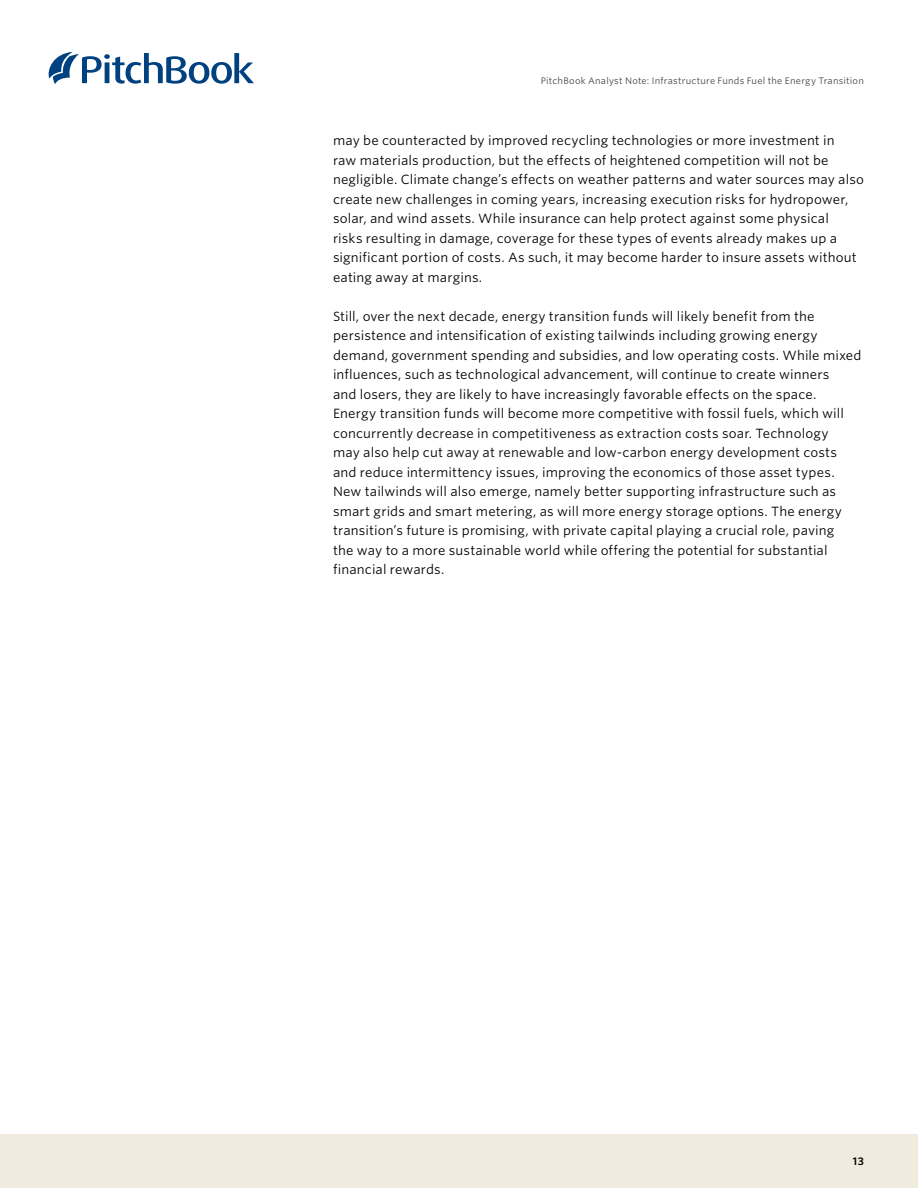
<style>
.page{position:relative;width:918px;height:1188px;background:#fff}
.page>*{position:absolute;margin:0;border:0;box-sizing:border-box;transform-origin:0 0}
.AN_Body_copy{font:12.75px/19.5px "Whitney S Sm";letter-spacing:.01em;color:#000}
.t1{font:600 10.5px "Whitney S Sm";color:#000}
.t2{font:9px "Whitney S Sm";letter-spacing:.025em;color:#484643}
</style>
<div class="page">
<div style="left:0;top:1134px;width:918px;height:54px;background:#f0ebde"></div>
<svg style="left:49px;top:52px;width:205px;height:32px"></svg>
<p class="t2" style="left:541px;top:75px;width:325px">PitchBook Analyst Note: Infrastructure Funds Fuel the Energy Transition</p>
<p class="AN_Body_copy" style="left:333px;top:131px;width:533px">may be counteracted by improved recycling technologies or more investment in<br>raw materials production, but the effects of heightened competition will not be negligible. Climate change’s effects on weather patterns and water sources may also create new challenges in coming years, increasing execution risks for hydropower, solar, and wind assets. While insurance can help protect against some physical<br>risks resulting in damage, coverage for these types of events already makes up a significant portion of costs. As such, it may become harder to insure assets without eating away at margins.</p>
<p class="AN_Body_copy" style="left:333px;top:306px;width:530px">Still, over the next decade, energy transition funds will likely benefit from the persistence and intensification of existing tailwinds including growing energy demand, government spending and subsidies, and low operating costs. While mixed influences, such as technological advancement, will continue to create winners<br>and losers, they are likely to have increasingly favorable effects on the space.<br>Energy transition funds will become more competitive with fossil fuels, which will concurrently decrease in competitiveness as extraction costs soar. Technology<br>may also help cut away at renewable and low-carbon energy development costs and reduce intermittency issues, improving the economics of those asset types.<br>New tailwinds will also emerge, namely better supporting infrastructure such as smart grids and smart metering, as will more energy storage options. The energy transition’s future is promising, with private capital playing a crucial role, paving<br>the way to a more sustainable world while offering the potential for substantial financial rewards.</p>
<p class="t1" style="left:853px;top:1154px;width:13px">13</p>
</div>
